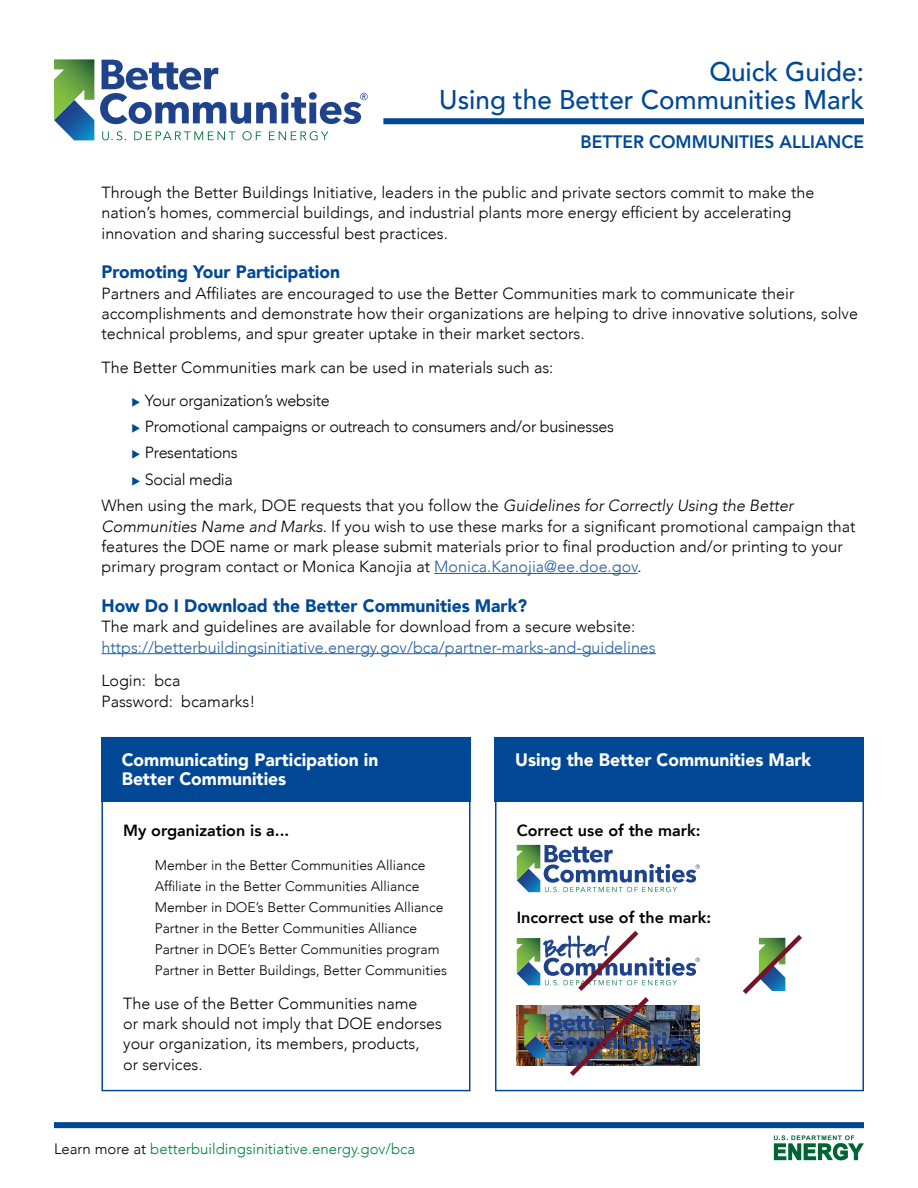
<style>
.page{position:relative;width:918px;height:1188px;background:#fff}
.page>*{position:absolute;margin:0;border:0;box-sizing:border-box;transform-origin:0 0}
.t1{font:500 27px/28.5px "Avenir";color:#004896;text-align:right}
.t2{font:900 18px/19.5px "Avenir";color:#fff}
.t3{font:900 18px "Avenir";color:#004896}
.t4{font:800 18px "Avenir";color:#004896}
.t5{font:300 16.2px/20.2px "Avenir";color:#000}
.t6{font:300 16.2px "Avenir";letter-spacing:-.02em;color:#000}
.t7{font:300 16.2px "Avenir";color:#215e9e}
.t8{font:800 16.2px "Avenir";color:#000}
.t9{font:300 15px "Avenir";color:#00833e}
.t10{font:300 13.8px/21px "Avenir";color:#000}
.s1{color:#004896}
.s2{font-style:italic}
.s3{color:#215e9e}
.s4{color:#000}
</style>
<div class="page">
<div style="left:54px;top:1122px;width:810px;height:6px;background:#004896"></div>
<svg style="left:774px;top:1135px;width:90px;height:25px"></svg>
<div style="left:383px;top:118px;width:481px;height:6px;background:#004896"></div>
<svg style="left:54px;top:59px;width:40px;height:81px;background:#649a7d"></svg>
<svg style="left:102px;top:131px;width:24px;height:9px"></svg>
<svg style="left:134px;top:131px;width:101px;height:9px"></svg>
<svg style="left:242px;top:131px;width:19px;height:9px"></svg>
<svg style="left:269px;top:131px;width:59px;height:9px"></svg>
<svg style="left:100px;top:60px;width:268px;height:64px"></svg>
<hr style="left:434px;top:573px;width:204px;height:1px;background:#215e9e">
<hr style="left:101px;top:653px;width:555px;height:1px;background:#215e9e">
<div style="left:101px;top:737px;width:369px;height:354px;border:2px solid #004896"></div>
<div style="left:495px;top:737px;width:369px;height:354px;border:2px solid #004896"></div>
<div style="left:101px;top:737px;width:369px;height:64px;background:#004896"></div>
<div style="left:495px;top:737px;width:369px;height:64px;background:#004896"></div>
<svg style="left:517px;top:845px;width:183px;height:47px"></svg>
<svg style="left:742px;top:934px;width:60px;height:60px"></svg>
<img style="left:517px;top:930px;width:183px;height:146px">
<h1 class="t1" style="left:439px;top:56px;width:426px">Quick Guide:<br>Using the Better Communities Mark</h1>
<p class="t4" style="left:581px;top:128px;width:285px">BETTER COMMUNITIES ALLIANCE</p>
<p class="t5" style="left:101px;top:182px;width:714px">Through the Better Buildings Initiative, leaders in the public and private sectors commit to make the nation’s homes, commercial buildings, and industrial plants more energy efficient by accelerating innovation and sharing successful best practices.</p>
<p class="t3" style="left:101px;top:257px;width:240px">Promoting Your Participation</p>
<p class="t5" style="left:101px;top:283px;width:758px">Partners and Affiliates are encouraged to use the Better Communities mark to communicate their accomplishments and demonstrate how their organizations are helping to drive innovative solutions, solve technical problems, and spur greater uptake in their market sectors.</p>
<p class="t5" style="left:101px;top:357px;width:454px">The Better Communities mark can be used in materials such as:</p>
<p class="t6" style="left:131px;top:391px;width:200px"><span class="s1">◆</span> Your organization’s website</p>
<p class="t6" style="left:131px;top:417px;width:484px"><span class="s1">◆</span> Promotional campaigns or outreach to consumers and/or businesses</p>
<p class="t6" style="left:131px;top:443px;width:108px"><span class="s1">◆</span> Presentations</p>
<p class="t5" style="left:101px;top:465px;width:694px;line-height:27px;text-indent:30px"><span class="s1">◆</span> Social media<br>When using the mark, DOE requests that you follow the <span class="s2">Guidelines for Correctly Using the Better</span></p>
<p class="t5" style="left:101px;top:516px;width:756px"><span class="s2">Communities Name and Marks</span>. If you wish to use these marks for a significant promotional campaign that features the DOE name or mark please submit materials prior to final production and/or printing to your primary program contact or Monica Kanojia at <span class="s3">Monica.Kanojia@ee.doe.gov</span>.</p>
<p class="t3" style="left:101px;top:590px;width:427px">How Do I Download the Better Communities Mark?</p>
<p class="t5" style="left:101px;top:617px;width:535px">The mark and guidelines are available for download from a secure website:</p>
<p class="t7" style="left:101px;top:637px;width:556px">https://betterbuildingsinitiative.energy.gov/bca/partner-marks-and-guidelines</p>
<p class="t5" style="left:101px;top:671px;width:155px">Login: bca<br>Password: bcamarks!</p>
<p class="t2" style="left:122px;top:749px;width:258px">Communicating Participation in<br>Better Communities</p>
<p class="t2" style="left:515px;top:749px;width:297px">Using the Better Communities Mark</p>
<p class="t8" style="left:123px;top:817px;width:168px">My organization is a...</p>
<p class="t10" style="left:155px;top:855px;width:294px">Member in the Better Communities Alliance Affiliate in the Better Communities Alliance Member in DOE’s Better Communities Alliance Partner in the Better Communities Alliance Partner in DOE’s Better Communities program Partner in Better Buildings, Better Communities</p>
<p class="t5" style="left:123px;top:993px;width:320px">The use of the Better Communities name<br>or mark should not imply that DOE endorses your organization, its members, products,<br>or services.</p>
<p class="t9" style="left:54px;top:1140px;width:363px"><span class="s4">Learn more at</span> betterbuildingsinitiative.energy.gov/bca</p>
<p class="t8" style="left:517px;top:817px;width:185px">Correct use of the mark:</p>
<p class="t8" style="left:517px;top:905px;width:196px">Incorrect use of the mark:</p>
</div>
